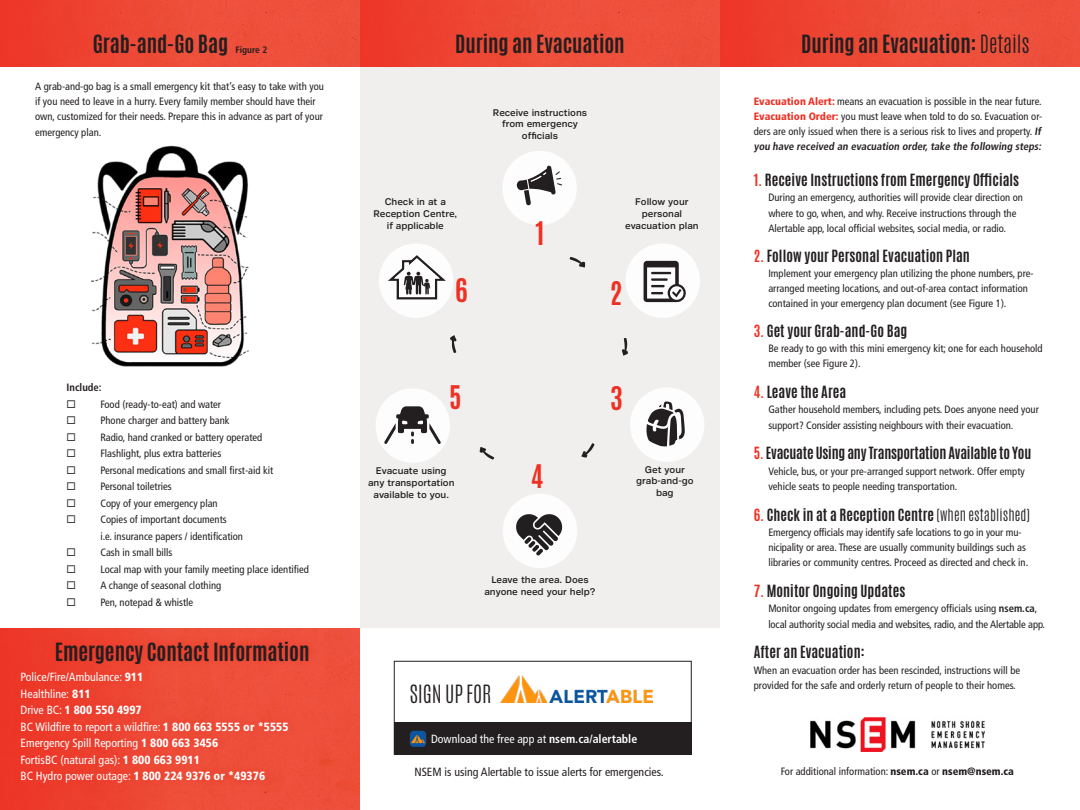
<style>
.page{position:relative;width:1080px;height:810px;background:#fff}
.page>*{position:absolute;margin:0;border:0;box-sizing:border-box;transform-origin:0 0}
.t1{font:700 27.25px "Antonio";color:#ee3124}
.t2{font:700 21px "Antonio";letter-spacing:-.005em;color:#231f20}
.t3{font:300 21px "Antonio";letter-spacing:-.005em;color:#231f20}
.t4{font:700 14.12px "Antonio";letter-spacing:.005em;color:#231f20}
.t5{font:700 14.12px "Antonio";letter-spacing:-.015em;color:#231f20}
.t6{font:condensed 11.88px/16.5px "Frutiger";color:#fff}
.t7{font:condensed 11.88px "Frutiger";color:#231f20}
.t8{font:condensed 10.62px/15.2px "Frutiger";color:#231f20}
.t9{font:700 condensed 10.62px "Frutiger";color:#231f20}
.t10{font:500 9.75px/11.8px "Crique Grotesk Display";letter-spacing:-.005em;color:#231f20;text-align:center}
.t11{font:700 condensed 9.38px "Frutiger";color:#231f20}
.s1{font-weight:900}
.s2{font-weight:700}
.s3{font-weight:300}
.s4{font-weight:900;color:#ee3124}
.s5{color:#ee3124}
</style>
<div class="page">
<div style="left:360px;top:64px;width:360px;height:564px;background:#f0efee"></div>
<div style="left:394px;top:661px;width:298px;height:93px;background:#fff;border:1px solid #231f20"></div>
<img style="left:720px;top:0;width:360px;height:67px">
<div style="left:502px;top:151px;width:75px;height:74px;background:#fff;border-radius:50%"></div>
<svg style="left:516px;top:166px;width:46px;height:39px"></svg>
<img style="left:500px;top:675px;width:153px;height:28px">
<div style="left:394px;top:722px;width:298px;height:32px;background:#231f20"></div>
<div style="left:360px;top:0;width:360px;height:67px;background:linear-gradient(to right,#ed3c2b,#ed5641)"></div>
<svg style="left:570px;top:257px;width:15px;height:11px"></svg>
<svg style="left:622px;top:338px;width:6px;height:18px"></svg>
<svg style="left:581px;top:443px;width:13px;height:15px"></svg>
<svg style="left:480px;top:447px;width:14px;height:13px"></svg>
<div style="left:625px;top:243px;width:75px;height:75px;background:#fff;border-radius:50%"></div>
<svg style="left:644px;top:261px;width:42px;height:41px"></svg>
<div style="left:630px;top:387px;width:74px;height:75px;background:#fff;border-radius:50%"></div>
<svg style="left:646px;top:401px;width:39px;height:46px"></svg>
<div style="left:376px;top:388px;width:74px;height:75px;background:#fff;border-radius:50%"></div>
<svg style="left:384px;top:406px;width:57px;height:38px"></svg>
<div style="left:503px;top:494px;width:74px;height:74px;background:#fff;border-radius:50%"></div>
<svg style="left:516px;top:514px;width:47px;height:42px"></svg>
<img style="left:410px;top:731px;width:16px;height:16px">
<img style="left:811px;top:718px;width:173px;height:33px">
<div style="left:379px;top:243px;width:74px;height:75px;background:#fff;border-radius:50%"></div>
<svg style="left:388px;top:255px;width:58px;height:44px"></svg>
<svg style="left:450px;top:335px;width:7px;height:18px"></svg>
<div style="left:0;top:0;width:360px;height:67px;background:linear-gradient(to right,#ed3c2b,#ed5641)"></div>
<img style="left:90px;top:145px;width:159px;height:222px">
<img style="left:0;top:628px;width:360px;height:182px">
<div style="left:13px;top:634px;width:303px;height:156px;background:#ee3124;opacity:.75"></div>
<h2 class="t2" style="left:93px;top:29px;width:137px">Grab-and-Go Bag</h2>
<p class="t11" style="left:235px;top:45px;width:33px">Figure 2</p>
<p class="t8" style="left:35px;top:79px;width:290px">A grab-and-go bag is a small emergency kit that’s easy to take with you if you need to leave in a hurry. Every family member should have their own, customized for their needs. Prepare this in advance as part of your emergency plan.</p>
<p class="t9" style="left:67px;top:381px;width:37px">Include:</p>
<p class="t8" style="left:100px;top:396px;width:210px;line-height:16.5px">Food (ready-to-eat) and water<br>Phone charger and battery bank<br>Radio, hand cranked or battery operated<br>Flashlight, plus extra batteries<br>Personal medications and small first-aid kit<br>Personal toiletries<br>Copy of your emergency plan<br>Copies of important documents<br>i.e. insurance papers / identification<br>Cash in small bills<br>Local map with your family meeting place identified<br>A change of seasonal clothing<br>Pen, notepad &amp; whistle</p>
<h2 class="t2" style="left:55px;top:636px;width:256px">Emergency Contact Information</h2>
<p class="t6" style="left:21px;top:669px;width:270px">Police/Fire/Ambulance: <span class="s1">911<br></span>Healthline: <span class="s1">811<br></span>Drive BC: <span class="s1">1 800 550 4997<br></span>BC Wildfire to report a wildfire: <span class="s1">1 800 663 5555 or *5555<br></span>Emergency Spill Reporting <span class="s1">1 800 663 3456<br></span>FortisBC (natural gas): <span class="s1">1 800 663 9911<br></span>BC Hydro power outage: <span class="s1">1 800 224 9376 or *49376</span></p>
<h2 class="t2" style="left:455px;top:29px;width:171px">During an Evacuation</h2>
<p class="t10" style="left:373px;top:196px;width:85px">Check in at a<br>Reception Centre, if applicable</p>
<h1 class="t1" style="left:455px;top:269px;width:14px">6</h1>
<p class="t10" style="left:493px;top:106px;width:96px">Receive instructions from emergency officials</p>
<h1 class="t1" style="left:536px;top:213px;width:10px">1</h1>
<p class="t10" style="left:625px;top:196px;width:75px">Follow your personal evacuation plan</p>
<h1 class="t1" style="left:610px;top:273px;width:14px">2</h1>
<h1 class="t1" style="left:449px;top:376px;width:14px">5</h1>
<p class="t10" style="left:368px;top:465px;width:88px">Evacuate using any transportation available to you.</p>
<h1 class="t1" style="left:531px;top:456px;width:14px">4</h1>
<h1 class="t1" style="left:610px;top:377px;width:14px">3</h1>
<p class="t10" style="left:636px;top:463px;width:59px">Get your grab-and-go bag</p>
<p class="t10" style="left:484px;top:574px;width:113px">Leave the area. Does anyone need your help?</p>
<h2 class="t3" style="left:410px;top:679px;width:83px">SIGN UP FOR</h2>
<p class="t6" style="left:431px;top:731px;width:208px">Download the free app at <span class="s2">nsem.ca/alertable</span></p>
<p class="t7" style="left:414px;top:765px;width:251px">NSEM is using Alertable to issue alerts for emergencies.</p>
<h2 class="t2" style="left:801px;top:29px;width:230px">During an Evacuation: <span class="s3">Details</span></h2>
<p class="t8" style="left:754px;top:93px;width:291px"><span class="s4">Evacuation Alert:</span> means an evacuation is possible in the near future.<br><span class="s4">Evacuation Order:</span> you must leave when told to do so. Evacuation or&shy;ders are only issued when there is a serious risk to lives and property. <span class="s2">If you have received an evacuation order,take the following steps:</span></p>
<h3 class="t4" style="left:754px;top:169px;width:267px"><span class="s5">1.</span> Receive Instructions from Emergency Officials</h3>
<p class="t8" style="left:768px;top:190px;width:256px">During an emergency, authorities will provide clear direction on where to go, when, and why. Receive instructions through the<br>Alertable app, local official websites, social media, or radio.</p>
<h3 class="t4" style="left:754px;top:245px;width:218px"><span class="s5">2.</span> Follow your Personal Evacuation Plan</h3>
<p class="t8" style="left:768px;top:266px;width:267px">Implement your emergency plan utilizing the phone numbers, pre&shy;arranged meeting locations, and out-of-area contact information contained in your emergency plan document (see Figure 1).</p>
<h3 class="t4" style="left:754px;top:320px;width:155px"><span class="s5">3.</span> Get your Grab-and-Go Bag</h3>
<p class="t8" style="left:768px;top:341px;width:276px">Be ready to go with this mini emergency kit; one for each household member (see Figure 2).</p>
<h3 class="t4" style="left:754px;top:382px;width:94px"><span class="s5">4.</span> Leave the Area</h3>
<p class="t8" style="left:768px;top:402px;width:272px">Gather household members, including pets. Does anyone need your support? Consider assisting neighbours with their evacuation.</p>
<h3 class="t5" style="left:754px;top:443px;width:279px"><span class="s5">5.</span> Evacuate Using any Transportation Available to You</h3>
<p class="t8" style="left:768px;top:464px;width:258px">Vehicle, bus, or your pre-arranged support network. Offer empty vehicle seats to people needing transportation.</p>
<h3 class="t4" style="left:754px;top:504px;width:278px"><span class="s5">6.</span> Check in at a Reception Centre <span class="s3">(when established)</span></h3>
<p class="t8" style="left:768px;top:525px;width:261px">Emergency officials may identify safe locations to go in your mu&shy;nicipality or area. These are usually community buildings such as libraries or community centres. Proceed as directed and check in.</p>
<h3 class="t4" style="left:754px;top:581px;width:153px"><span class="s5">7.</span> Monitor Ongoing Updates</h3>
<p class="t8" style="left:768px;top:601px;width:278px">Monitor ongoing updates from emergency officials using <span class="s2">nsem.ca</span>, local authority social media and websites, radio, and the Alertable app.</p>
<h3 class="t4" style="left:754px;top:642px;width:112px">After an Evacuation:</h3>
<p class="t8" style="left:754px;top:663px;width:268px">When an evacuation order has been rescinded, instructions will be provided for the safe and orderly return of people to their homes.</p>
<p class="t8" style="left:781px;top:764px;width:235px">For additional information: <span class="s1">nsem.ca</span> or <span class="s1">nsem@nsem.ca</span></p>
</div>
